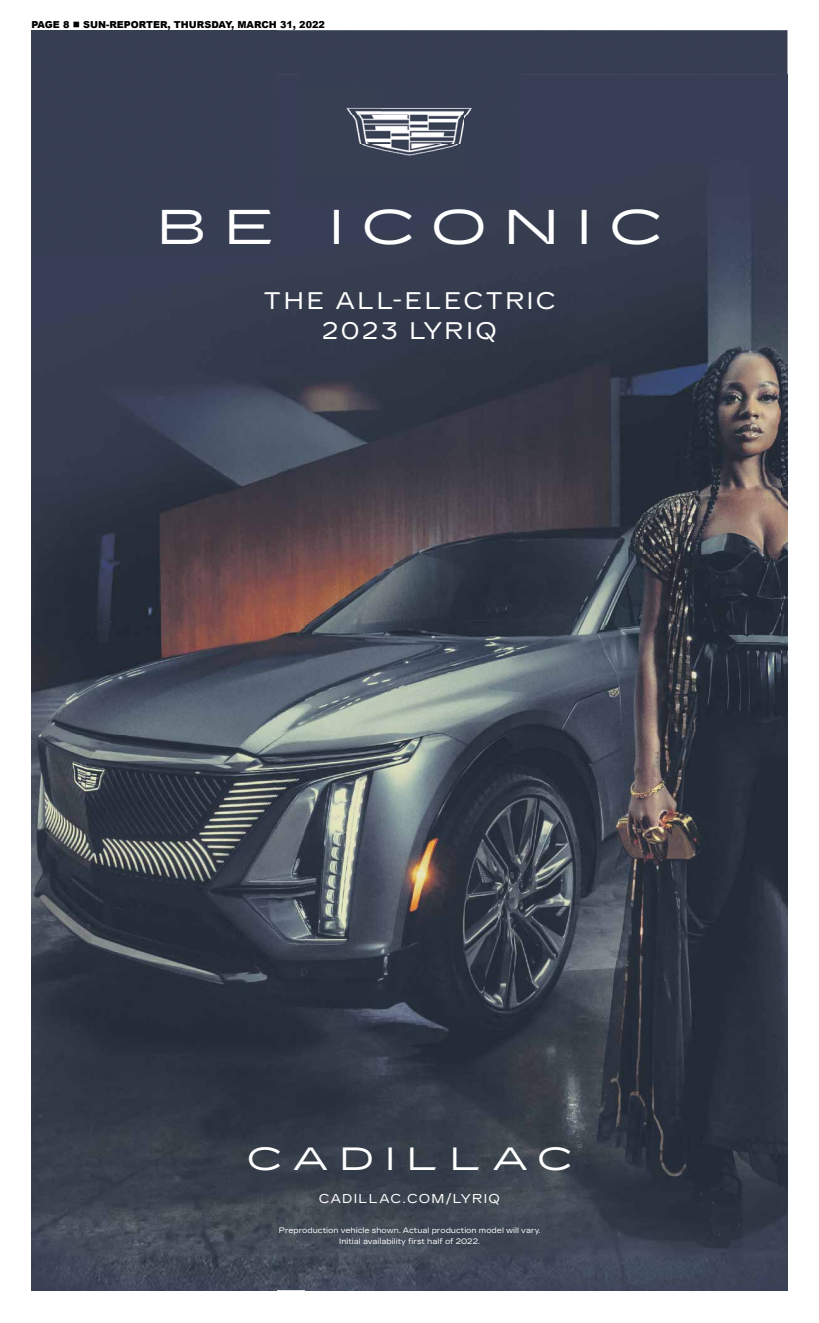
<style>
.page{position:relative;width:819px;height:1323px;background:#fff}
.page>*{position:absolute;margin:0;border:0;box-sizing:border-box;transform-origin:0 0}
.t1{font:expanded 48.74px "Cadillac Gothic";letter-spacing:.35em;color:#fff}
.t2{font:expanded 32.2px "Cadillac Gothic";letter-spacing:.35em;color:#fff}
.t3{font:23.97px/29.8px "Cadillac Gothic";letter-spacing:.1em;color:#fff;text-align:center}
.t4{font:12.86px "Cadillac Gothic";letter-spacing:.1em;color:#fff}
.t5{font:900 9.62px "Arial";color:#000}
.t6{font:7.88px/10.2px "Cadillac Gothic";color:#fff;text-align:center}
</style>
<div class="page">
<img style="left:32px;top:30px;width:244px;height:1260px">
<div style="left:276px;top:30px;width:512px;height:44px;background:#373e53"></div>
<img style="left:276px;top:74px;width:29px;height:1216px">
<img style="left:514px;top:74px;width:274px;height:1216px">
<img style="left:305px;top:203px;width:209px;height:1087px">
<img style="left:299px;top:58px;width:221px;height:145px">
<p class="t5" style="left:32px;top:17px;width:295px">PAGE 8 ■ SUN-REPORTER, THURSDAY, MARCH 31, 2022</p>
<h1 class="t1" style="left:157px;top:199px;width:507px">BE ICONIC</h1>
<h3 class="t3" style="left:264px;top:286px;width:293px">THE ALL-ELECTRIC<br>2023 LYRIQ</h3>
<h2 class="t2" style="left:247px;top:1141px;width:327px">CADILLAC</h2>
<h3 class="t4" style="left:319px;top:1192px;width:183px">CADILLAC.COM/LYRIQ</h3>
<p class="t6" style="left:279px;top:1226px;width:263px">Preproduction vehicle shown. Actual production model will vary.<br>Initial availability first half of 2022.</p>
</div>
